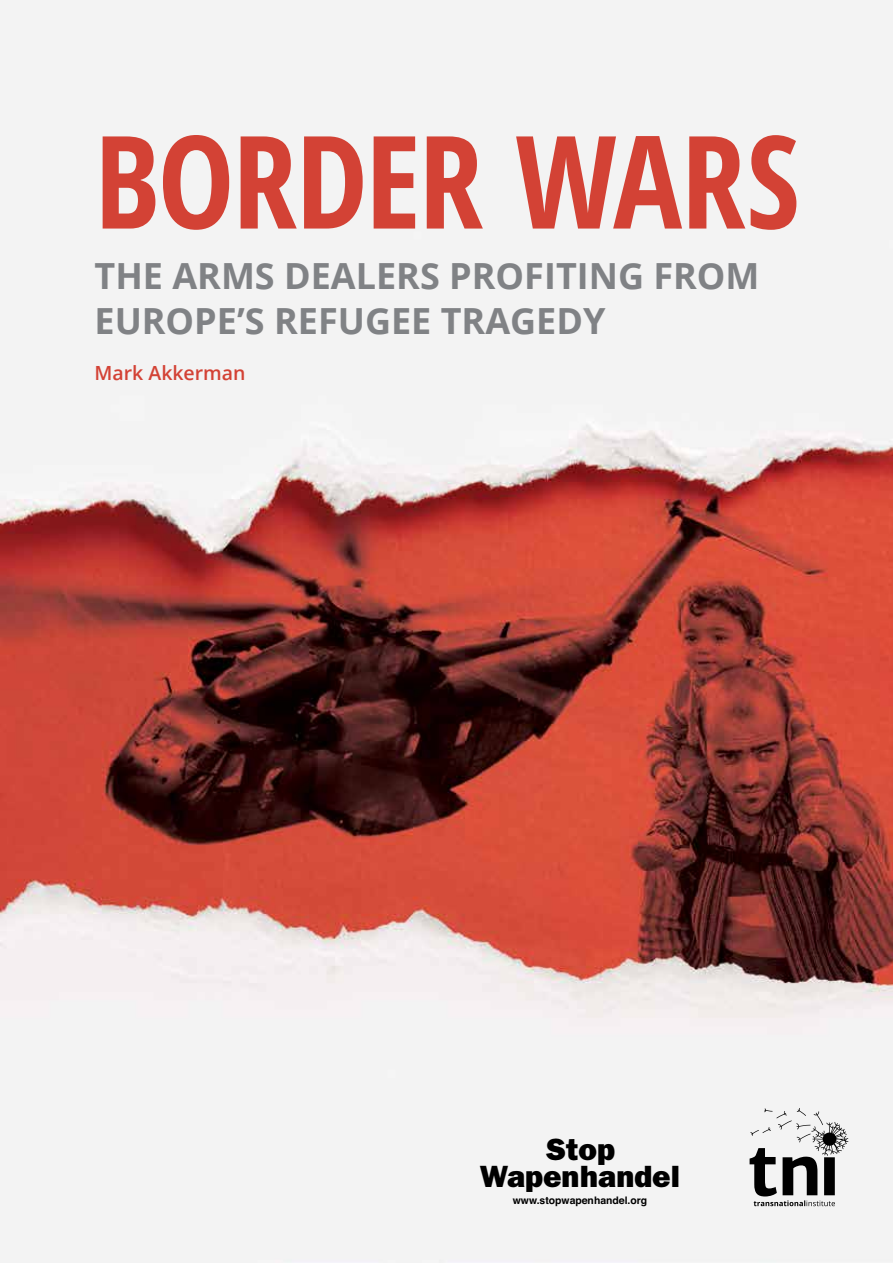
<style>
.page{position:relative;width:893px;height:1263px;background:#fff}
.page>*{position:absolute;margin:0;border:0;box-sizing:border-box;transform-origin:0 0}
.t1{font:700 condensed 129px "Open Sans";letter-spacing:-.015em;color:#d34235}
.t2{font:700 36px/45px "Open Sans";color:#808285}
.t3{font:30.9px/26.4px "ITC Franklin Gothic Std Hvy";color:#000;text-align:center}
.t4{font:600 19.5px "Open Sans";color:#d34235}
.t5{font:700 10.35px "Helvetica";color:#000}
</style>
<div class="page">
<img style="left:0;top:0;width:893px;height:1263px">
<svg style="left:750px;top:1108px;width:98px;height:98px"></svg>
<h1 class="t1" style="left:94px;top:92px;width:707px">BORDER WARS</h1>
<p class="t2" style="left:94px;top:253px;width:667px">THE ARMS DEALERS PROFITING FROM<br>EUROPE’S REFUGEE TRAGEDY</p>
<p class="t4" style="left:94px;top:360px;width:153px">Mark Akkerman</p>
<p class="t3" style="left:480px;top:1136px;width:202px">Stop<br>Wapenhandel</p>
<p class="t5" style="left:513px;top:1192px;width:136px">www.stopwapenhandel.org</p>
</div>
